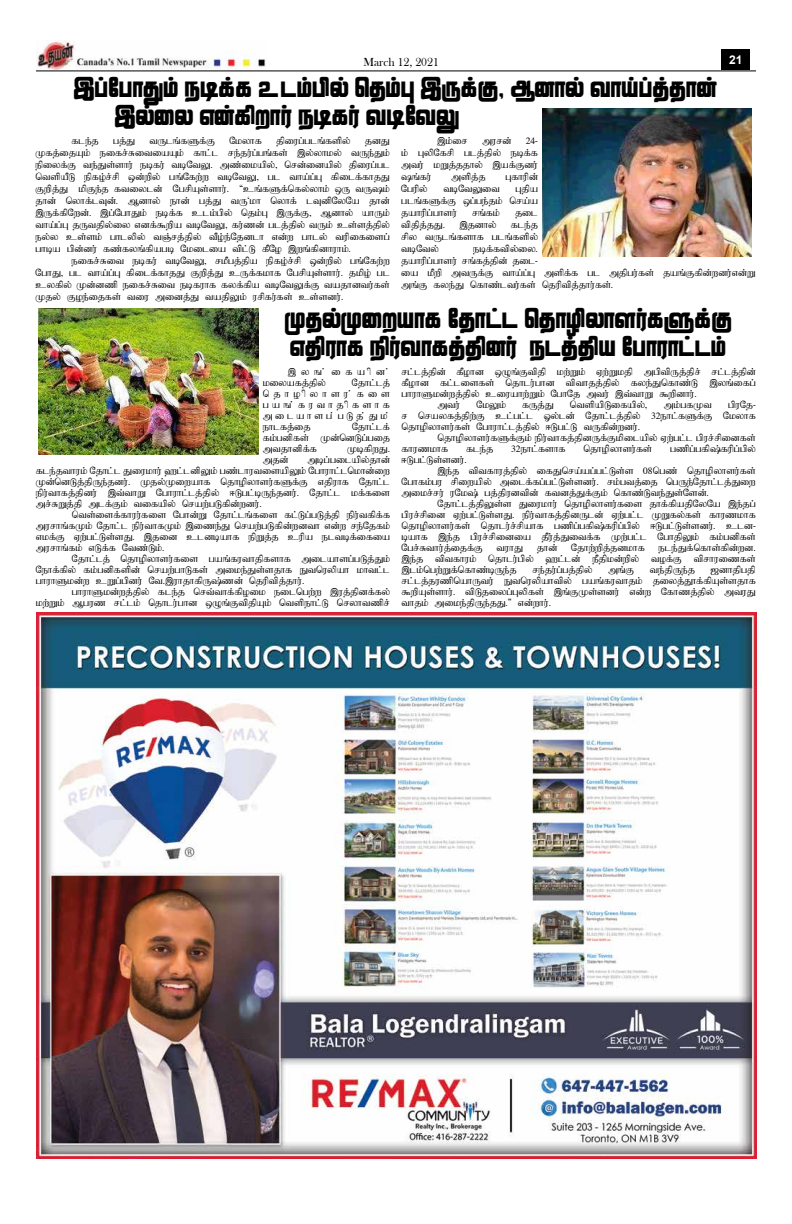
<style>
.page{position:relative;width:792px;height:1224px;background:#fff}
.page>*{position:absolute;margin:0;border:0;box-sizing:border-box;transform-origin:0 0}
.t1{font:30px/28px "Lathangi";color:#000}
.t2{font:12px "Bask Old Face";color:#000}
.t3{font:700 12px "Arial";color:#fff}
.t4{font:11px/11px "Baamini";color:#000;text-align:justify}
</style>
<div class="page">
<hr style="left:36px;top:70px;width:720px;height:1px;background:#000">
<div style="left:721px;top:49px;width:29px;height:20px;background:#000"></div>
<img style="left:36px;top:41px;width:230px;height:28px">
<img style="left:37px;top:613px;width:720px;height:545px">
<img style="left:542px;top:109px;width:210px;height:148px">
<img style="left:39px;top:308px;width:219px;height:146px">
<p class="t2" style="left:363px;top:55px;width:77px">March 12, 2021</p>
<p class="t3" style="left:729px;top:51px;width:15px">21</p>
<h1 class="t1" style="left:115px;top:77px;width:604px;text-indent:-41px">,g;NghJk; ebf;f clk;gpy; njk;G ,Uf;F&gt; Mdhy; tha;g;j;jhd; ,y;iy vd;fpwhu; ebfu; tbNtY</h1>
<p class="t4" style="left:72px;top:136px;width:29px">FLE;J</p>
<p class="t4" style="left:113px;top:136px;width:23px">GJ;J</p>
<p class="t4" style="left:149px;top:136px;width:67px">TULQ;FSF;F</p>
<p class="t4" style="left:229px;top:136px;width:34px">NKYHF</p>
<p class="t4" style="left:276px;top:136px;width:76px">JPIUG;GLQ;FSPY;</p>
<p class="t4" style="left:437px;top:136px;width:32px">,K;IR</p>
<p class="t4" style="left:482px;top:136px;width:31px">MURD;</p>
<p class="t4" style="left:401px;top:135px;width:138px;line-height:12px;text-indent:124px">24- K; GYPNFRP GLJ;JPY; EBF;F MTU; KWJ;JJHY; ,AF;FDU; ~Q;FU;</p>
<p class="t4" style="left:36px;top:135px;width:356px;line-height:12px;text-indent:329px">JDJ KFJ;IJAK; EIFR;RITIAAK; FHL;L RE;JU;G;GQ;FS; ,Y;YHKY; TUE;JK; EPIYF;F TE;JS;SHU; EBFU; TBNTY. MZ;IKAPY;&gt; NRD;IDAPY; JPIUG;GL NTSPAPL EPFO;R;RP XD;WPY; GQ;NFW;W TBNTY&gt; GL THA;G;G FPILF;FHJJ FWPJ;J KPFE;J FTIYLD; NGRPAS;SHU;. 'CQ;FSF;NFY;YHK; XU TU~K; JHD; NYHF;LTD;. MDHY; EHD; GJ;J TU\KH NYHF; LTDPNYNA JHD; ,UF;FPNWD;. ,G;NGHJK; EBF;F CLK;GPY; NJK;G ,UF;F&gt; MDHY; AHUK; THA;G;G JUTJPY;IY VDF;$WPA TBNTY&gt; FU;ZD; GLJ;JPY; TUK; CS;SJ;JPY; EY;Y CS;SK; GHLYPY; TQ;RJ;JPY; TPO;E;NJDLH VD;W GHLY; TUPIFISG; GHBA GPD;DU; FZ;FYQ;FPAGB NKILIA TPL;L FPNO ,WQ;FPDHUHK;.</p>
<p class="t4" style="left:36px;top:255px;width:356px;line-height:12px;text-indent:36px">EIFR;RIT EBFU; TBNTY&gt; RKPGJ;JPA EPFO;R;RP XD;WPY; GQ;NFW;W NGHJ&gt; GL THA;G;G FPILF;FHJJ FWPJ;J CUF;FKHF NGRPAS;SHU;. JKPO; GL CYFPY; KD;DZP EIFR;RIT EBFUHF FYF;FPA TBNTYF;F TAJHDTU;FS; KJY; FOE;IJFS; TIU MIDJ;J TAJPYK; URPFU;FS; CS;SDU;.</p>
<p class="t4" style="left:451px;top:172px;width:36px">MSPJ;J</p>
<p class="t4" style="left:505px;top:172px;width:34px">GFHUPD;</p>
<p class="t4" style="left:401px;top:184px;width:28px">NGUPY;</p>
<p class="t4" style="left:443px;top:184px;width:58px">TBNTYIT</p>
<p class="t4" style="left:401px;top:183px;width:138px;line-height:12px;text-indent:114px">GJPA GLQ;FSF;F XG;GE;JK; NRA;A JAHUPG;GHSU;</p>
<p class="t4" style="left:472px;top:208px;width:29px">RQ;FK;</p>
<p class="t4" style="left:515px;top:208px;width:24px">JIL</p>
<p class="t4" style="left:401px;top:220px;width:45px">TPJPJ;JJ.</p>
<p class="t4" style="left:459px;top:220px;width:39px">,JDHY;</p>
<p class="t4" style="left:401px;top:219px;width:138px;line-height:12px;text-indent:110px">FLE;J RPY TULQ;FSHF GLQ;FSPY; TBNTY;</p>
<p class="t4" style="left:401px;top:243px;width:356px;line-height:12px;text-align:left;text-indent:72px">EBF;FTPY;IY.<br>JAHUPG;GHSU; RQ;FJ;JPD; JIL-<br>IA KPWP MTUF;F THA;G;G MSPF;F GL MJPGU;FS; JAQ;FFPD;WDU;VD;W MQ;F FYE;J NFHZ;LTU;FS; NJUPTPJ;JHU;FS;.</p>
<h1 class="t1" style="left:285px;top:307px;width:448px">Kjy;Kiwahf Njhl;l njhopyhsu;fSf;F vjpuhf epu;thfj;jpdu; elj;jpa Nghuhl;lk;</h1>
<p class="t4" style="left:263px;top:367px;width:129px;text-indent:25px">,YQ;IFAPD;<br>KIYAFJ;JPY;</p>
<p class="t4" style="left:402px;top:367px;width:356px">RL;LJ;JPD; FPOHD XOQ;FTPJP KW;WK; VW;WKJP MGPTPUJ;JPR; RL;LJ;JPD;</p>
<p class="t4" style="left:402px;top:378px;width:356px">FPOHD FL;LISFS; NJHLU;GHD TPTHJJ;JPY; FYE;JNFHZ;L ,YQ;IFG;</p>
<p class="t4" style="left:402px;top:389px;width:297px">GHUHSKD;WJ;JPY; CIUAHW;WK; NGHNJ MTU; ,T;THW $WPDHU;.</p>
<p class="t4" style="left:438px;top:400px;width:24px">MTU;</p>
<p class="t4" style="left:477px;top:400px;width:31px">NKYK;</p>
<p class="t4" style="left:522px;top:400px;width:33px">FUJ;J</p>
<p class="t4" style="left:570px;top:400px;width:79px">NTSPAPLIFAPY;&gt;</p>
<p class="t4" style="left:664px;top:400px;width:49px">MK;GFKT</p>
<p class="t4" style="left:263px;top:378px;width:129px;text-indent:89px">NJHL;LJ; NJHOPYHSU;FIS GAQ;FUTHJPFSHF MILAHSG;GLJ;JK; EHLFJ;IJ</p>
<p class="t4" style="left:402px;top:400px;width:356px;text-indent:326px">GPUNJ-R NRAYFJ;JPW;F CL;GL;L XY;LD; NJHL;LJ;JPY; 32EHL;FSF;F NKYHF NJHOPYHSU;FS; NGHUHL;LJ;JPY; &lt;LGL;L TUFPD;WDU;.</p>
<p class="t4" style="left:402px;top:433px;width:356px;text-indent:36px">NJHOPYHSU;FSF;FK; EPU;THFJ;JPDUF;FKPILAPY; VW;GL;L GPUR;RPIDFS;<br>FHUZKHF</p>
<p class="t4" style="left:263px;top:422px;width:129px;text-indent:89px">NJHL;LF; FK;GDPFS; KD;NDLG;GIJ MTJHDPF;F</p>
<p class="t4" style="left:466px;top:444px;width:29px">FLE;J</p>
<p class="t4" style="left:511px;top:444px;width:56px">32EHL;FSHF</p>
<p class="t4" style="left:583px;top:444px;width:70px">NJHOPYHSU;FS;</p>
<p class="t4" style="left:670px;top:444px;width:87px">GZPG;GFP~;FUPG;GPY;</p>
<p class="t4" style="left:347px;top:444px;width:44px">KBFPWJ.</p>
<p class="t4" style="left:36px;top:455px;width:356px;text-indent:272px">MBG;GILAPY;JHD; FLE;JTHUK; NJHL;L JIUKHU; `L;LDPYK; GZ;LHUTISAPYK; NGHUHL;LNKHD;IW KD;NDLJ;JPUE;JDU;. KJY;KIWAHF NJHOPYHSU;FSF;F VJPUHF NJHL;L EPU;THFJ;JPDU; ,T;THW NGHUHL;LJ;JPY; &lt;LGL;BUE;JDU;. NJHL;L KF;FIS MR;RWJ;JP MLF;FK; TIFAPY; NRAW;GLFPD;WDU;.</p>
<p class="t4" style="left:36px;top:510px;width:356px;text-indent:36px">NTS;ISF;FHUU;FIS NGHD;W NJHL;LQ;FIS FL;LG;GLJ;JP EPU;TFPF;F MURHQ;FKK; NJHL;L EPU;THFKK; ,IZE;J NRAW;GLFPD;WDTH VD;W RE;NJFK; VKF;F VW;GL;LS;SJ. ,JID CLDBAHF EPWJ;J CUPA ELTBF;IFIA MURHQ;FK; VLF;F NTZ;LK;.</p>
<p class="t4" style="left:36px;top:554px;width:356px;text-indent:36px">NJHL;LJ; NJHOPYHSU;FIS GAQ;FUTHJPFSHF MILAHSG;GLJ;JK; NEHF;FPY; FK;GDPFSPD; NRAW;GHLFS; MIKE;JS;SJHF ETNUYPAH KHTL;L GHUHSKD;W CWG;GPDU; NT.,UHJHFPU~;ZD; NJUPTPJ;JHU;.</p>
<p class="t4" style="left:36px;top:587px;width:356px;text-align:right">GHUHSKD;WJ;JPY; FLE;J NRT;THF;FPOIK EILNGW;W ,UJ;JPDF;FY;<br>KW;WK; MGUZ RL;LK; NJHLU;GHD XOQ;FTPJPAK; NTSPEHL;L NRYHTZPR;</p>
<p class="t4" style="left:402px;top:455px;width:67px">&lt;LGL;LS;SDU;.</p>
<p class="t4" style="left:438px;top:466px;width:320px">,E;J TPTFHUJ;JPY; IFJNRA;AG;GL;LS;S 08NGZ; NJHOPYHSU;FS;</p>
<p class="t4" style="left:402px;top:477px;width:356px">NGHFK;GU RPIWAPY; MILF;FG;GL;LS;SDU;. RK;GTJ;IJ NGUE;NJHL;LJ;JIW</p>
<p class="t4" style="left:402px;top:488px;width:309px">MIKR;RU; UNK~; GJ;JPUDTPD; FTDJ;JF;FK; NFHZ;LTE;JS;NSD;.</p>
<p class="t4" style="left:438px;top:499px;width:320px">NJHL;LJ;JPYS;S JIUKHU; NJHOPYHSU;FIS JHF;FPAJPNYNA ,E;JG;</p>
<p class="t4" style="left:402px;top:510px;width:356px">GPUR;RPID VW;GL;LS;SJ. EPU;THFJ;JPDULD; VW;GL;L KWFY;FS; FHUZKHF</p>
<p class="t4" style="left:402px;top:521px;width:356px">NJHOPYHSU;FS; NJHLU;R;RPAHF GZPG;GFP~;FUPG;GPY; &lt;LGL;LS;SDU;. CLD-</p>
<p class="t4" style="left:402px;top:532px;width:356px">BAHF ,E;J GPUR;RPIDIA JPU;J;JITF;F KW;GL;L NGHJPYK; FK;GDPFS;</p>
<p class="t4" style="left:402px;top:543px;width:83px">NGR;RTHU;J;IJF;F</p>
<p class="t4" style="left:497px;top:543px;width:28px">TUHJ</p>
<p class="t4" style="left:537px;top:543px;width:22px">JHD;</p>
<p class="t4" style="left:571px;top:543px;width:75px">NJHW;WPJ;JDKHF</p>
<p class="t4" style="left:263px;top:455px;width:27px">MJD;</p>
<p class="t4" style="left:402px;top:543px;width:356px;text-indent:257px">ELE;JF;NFHS;FPD;WD. ,E;J TPTFHUK; NJHLU;GPY; `L;LD; EPJPKD;WPY; TOF;F TPRHUIZFS; ,LK;NGW;WF;NFHZ;BUE;J</p>
<p class="t4" style="left:402px;top:565px;width:356px;text-indent:309px">[DHJPGJP RL;LJ;JUZPNAHUTU; ETNUYPAHTPY; GAQ;FUTHJK; JIYJ;J}F;FPAS;SJHF $WPAS;SHU;. TPLJIYG;GYPFS; ,Q;FKS;SDU; VD;W NFHZJ;JPY; MTUJ THJK; MIKE;JPUE;JJ." VD;WHU;.</p>
<p class="t4" style="left:532px;top:565px;width:62px">RE;JU;G;GJ;JPY;</p>
<p class="t4" style="left:608px;top:565px;width:27px">MQ;F</p>
<p class="t4" style="left:650px;top:565px;width:46px">TE;JPUE;J</p>
</div>
